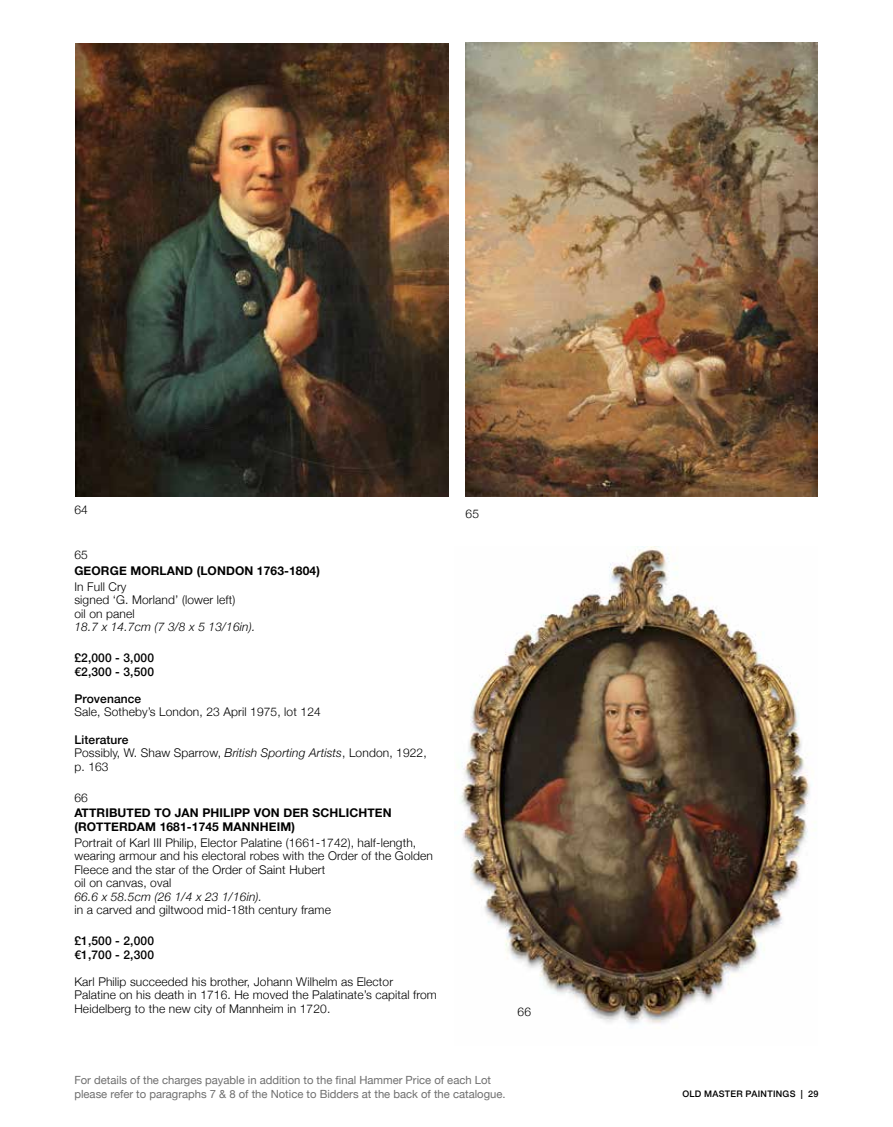
<style>
.page{position:relative;width:893px;height:1127px;background:#fff}
.page>*{position:absolute;margin:0;border:0;box-sizing:border-box;transform-origin:0 0}
.t1{font:300 12px/13.5px "Helvetica Neue";letter-spacing:.01em;color:#000}
.t2{font:700 12px/13.5px "Helvetica Neue";letter-spacing:.01em;color:#000}
.t3{font:500 12px/13.5px "Helvetica Neue";letter-spacing:.01em;color:#000}
.t4{font:italic 300 12px "Helvetica Neue";letter-spacing:.01em;color:#000}
.t5{font:11.25px/13.5px "Helvetica Neue";color:#6f6f6f}
.t6{font:500 9px "Helvetica Neue";letter-spacing:.035em;color:#000}
.s1{font-weight:500}
.s2{font-style:italic}
</style>
<div class="page">
<img style="left:75px;top:43px;width:373px;height:453px">
<img style="left:465px;top:43px;width:352px;height:453px">
<img style="left:460px;top:547px;width:351px;height:478px">
<p class="t1" style="left:74px;top:502px;width:15px">64</p>
<p class="t1" style="left:466px;top:506px;width:15px">65</p>
<p class="t1" style="left:74px;top:547px;width:15px">65</p>
<p class="t2" style="left:74px;top:564px;width:247px">GEORGE MORLAND (LONDON 1763-1804)</p>
<p class="t1" style="left:74px;top:579px;width:162px">In Full Cry<br>signed ‘G. Morland’ (lower left) oil on panel</p>
<p class="t4" style="left:74px;top:617px;width:182px">18.7 x 14.7cm (7 3/8 x 5 13/16in).</p>
<p class="t3" style="left:74px;top:650px;width:81px">£2,000 - 3,000 €2,300 - 3,500</p>
<p class="t3" style="left:74px;top:691px;width:68px">Provenance</p>
<p class="t1" style="left:74px;top:704px;width:248px">Sale, Sotheby’s London, 23 April 1975, lot 124</p>
<p class="t1" style="left:74px;top:731px;width:354px"><span class="s1">Literature<br></span>Possibly, W. Shaw Sparrow, <span class="s2">British Sporting Artists</span>, London, 1922, p. 163</p>
<p class="t1" style="left:74px;top:790px;width:15px">66</p>
<p class="t2" style="left:74px;top:807px;width:319px">ATTRIBUTED TO JAN PHILIPP VON DER SCHLICHTEN (ROTTERDAM 1681-1745 MANNHEIM)</p>
<p class="t1" style="left:74px;top:834px;width:360px">Portrait of Karl III Philip, Elector Palatine (1661-1742), half-length, wearing armour and his electoral robes with the Order of the Golden Fleece and the star of the Order of Saint Hubert<br>oil on canvas, oval</p>
<p class="t4" style="left:74px;top:887px;width:189px">66.6 x 58.5cm (26 1/4 x 23 1/16in).</p>
<p class="t1" style="left:74px;top:902px;width:258px">in a carved and giltwood mid-18th century frame</p>
<p class="t3" style="left:74px;top:933px;width:81px">£1,500 - 2,000 €1,700 - 2,300</p>
<p class="t1" style="left:74px;top:974px;width:364px">Karl Philip succeeded his brother, Johann Wilhelm as Elector<br>Palatine on his death in 1716. He moved the Palatinate’s capital from<br>Heidelberg to the new city of Mannheim in 1720.</p>
<p class="t1" style="left:518px;top:1004px;width:15px">66</p>
<p class="t5" style="left:74px;top:1074px;width:433px">For details of the charges payable in addition to the final Hammer Price of each Lot please refer to paragraphs 7 &amp; 8 of the Notice to Bidders at the back of the catalogue.</p>
<p class="t6" style="left:682px;top:1087px;width:138px">OLD MASTER PAINTINGS | 29</p>
</div>
